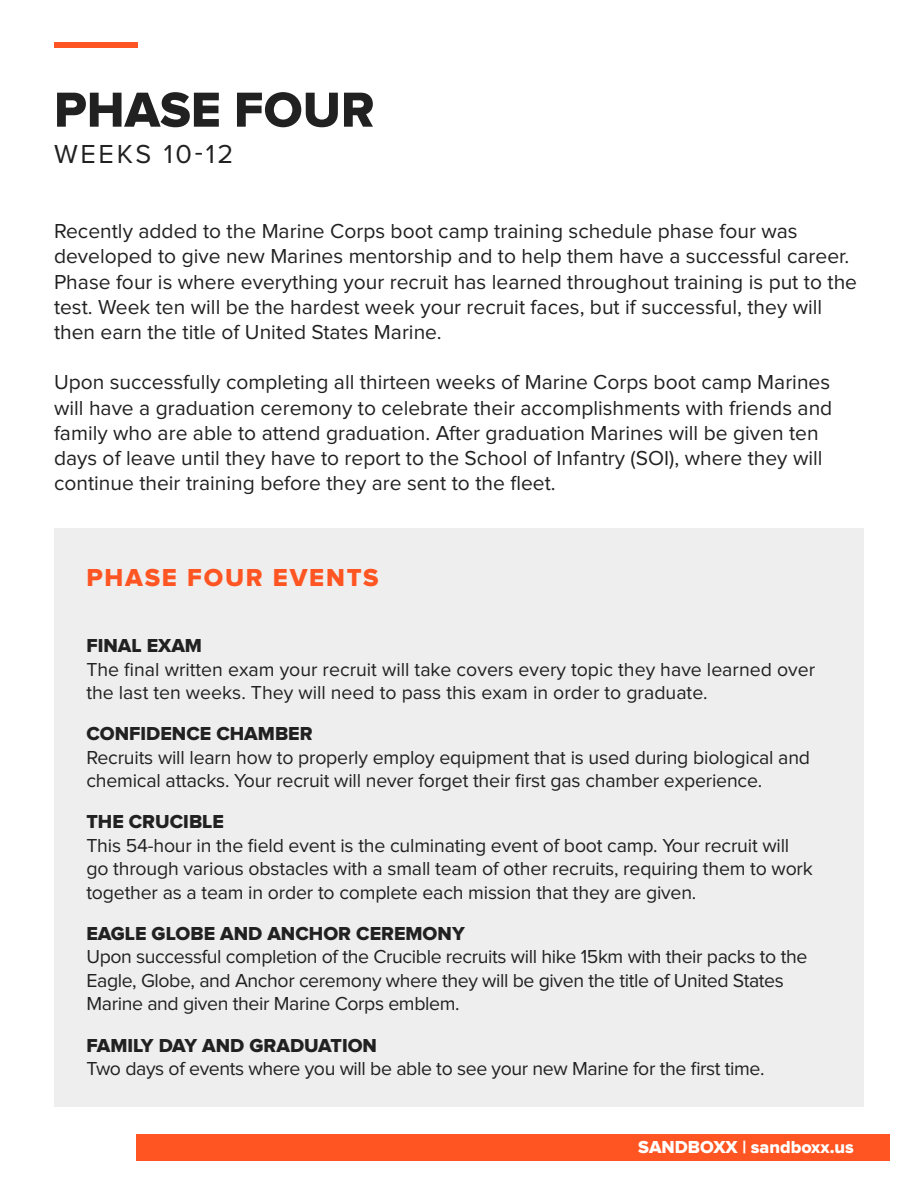
<style>
.page{position:relative;width:918px;height:1188px;background:#fff}
.page>*{position:absolute;margin:0;border:0;box-sizing:border-box;transform-origin:0 0}
.t1{font:51px "Proxima Nova Extrabld";color:#212121}
.t2{font:27px "Proxima Nova";letter-spacing:.1em;color:#212121}
.t3{font:25.5px "Proxima Nova Extrabld";letter-spacing:.07em;color:#f52}
.t4{font:21px/25.2px "Proxima Nova";color:#212121}
.t5{font:19.5px/23.4px "Proxima Nova";letter-spacing:-.01em;color:#212121}
.t6{font:19.5px "Proxima Nova Extrabld";color:#212121}
.t7{font:18px "Proxima Nova Extrabld";color:#fff}
</style>
<div class="page">
<div style="left:54px;top:42px;width:83px;height:6px;background:#f52"></div>
<div style="left:54px;top:528px;width:810px;height:579px;background:#eee"></div>
<div style="left:137px;top:1134px;width:753px;height:27px;background:#f52"></div>
<h1 class="t1" style="left:54px;top:86px;width:322px">PHASE FOUR</h1>
<h2 class="t2" style="left:54px;top:139px;width:181px">WEEKS 10-12</h2>
<p class="t4" style="left:54px;top:219px;width:805px">Recently added to the Marine Corps boot camp training schedule phase four was developed to give new Marines mentorship and to help them have a successful career.<br>Phase four is where everything your recruit has learned throughout training is put to the test. Week ten will be the hardest week your recruit faces, but if successful, they will then earn the title of United States Marine.</p>
<p class="t4" style="left:54px;top:370px;width:780px">Upon successfully completing all thirteen weeks of Marine Corps boot camp Marines will have a graduation ceremony to celebrate their accomplishments with friends and family who are able to attend graduation. After graduation Marines will be given ten days of leave until they have to report to the School of Infantry (SOI), where they will continue their training before they are sent to the fleet.</p>
<h3 class="t3" style="left:86px;top:565px;width:294px">PHASE FOUR EVENTS</h3>
<p class="t6" style="left:86px;top:637px;width:117px">FINAL EXAM</p>
<p class="t5" style="left:86px;top:658px;width:730px">The final written exam your recruit will take covers every topic they have learned over the last ten weeks. They will need to pass this exam in order to graduate.</p>
<p class="t6" style="left:86px;top:725px;width:228px">CONFIDENCE CHAMBER</p>
<p class="t5" style="left:86px;top:746px;width:725px">Recruits will learn how to properly employ equipment that is used during biological and chemical attacks. Your recruit will never forget their first gas chamber experience.</p>
<p class="t6" style="left:86px;top:813px;width:139px">THE CRUCIBLE</p>
<p class="t5" style="left:86px;top:834px;width:728px">This 54-hour in the field event is the culminating event of boot camp. Your recruit will go through various obstacles with a small team of other recruits, requiring them to work together as a team in order to complete each mission that they are given.</p>
<p class="t6" style="left:86px;top:925px;width:380px">EAGLE GLOBE AND ANCHOR CEREMONY</p>
<p class="t5" style="left:86px;top:946px;width:722px">Upon successful completion of the Crucible recruits will hike 15km with their packs to the<br>Eagle, Globe, and Anchor ceremony where they will be given the title of United States<br>Marine and given their Marine Corps emblem.</p>
<p class="t6" style="left:86px;top:1036px;width:292px">FAMILY DAY AND GRADUATION</p>
<p class="t5" style="left:86px;top:1057px;width:680px">Two days of events where you will be able to see your new Marine for the first time.</p>
<p class="t7" style="left:638px;top:1138px;width:217px">SANDBOXX | sandboxx.us</p>
</div>
